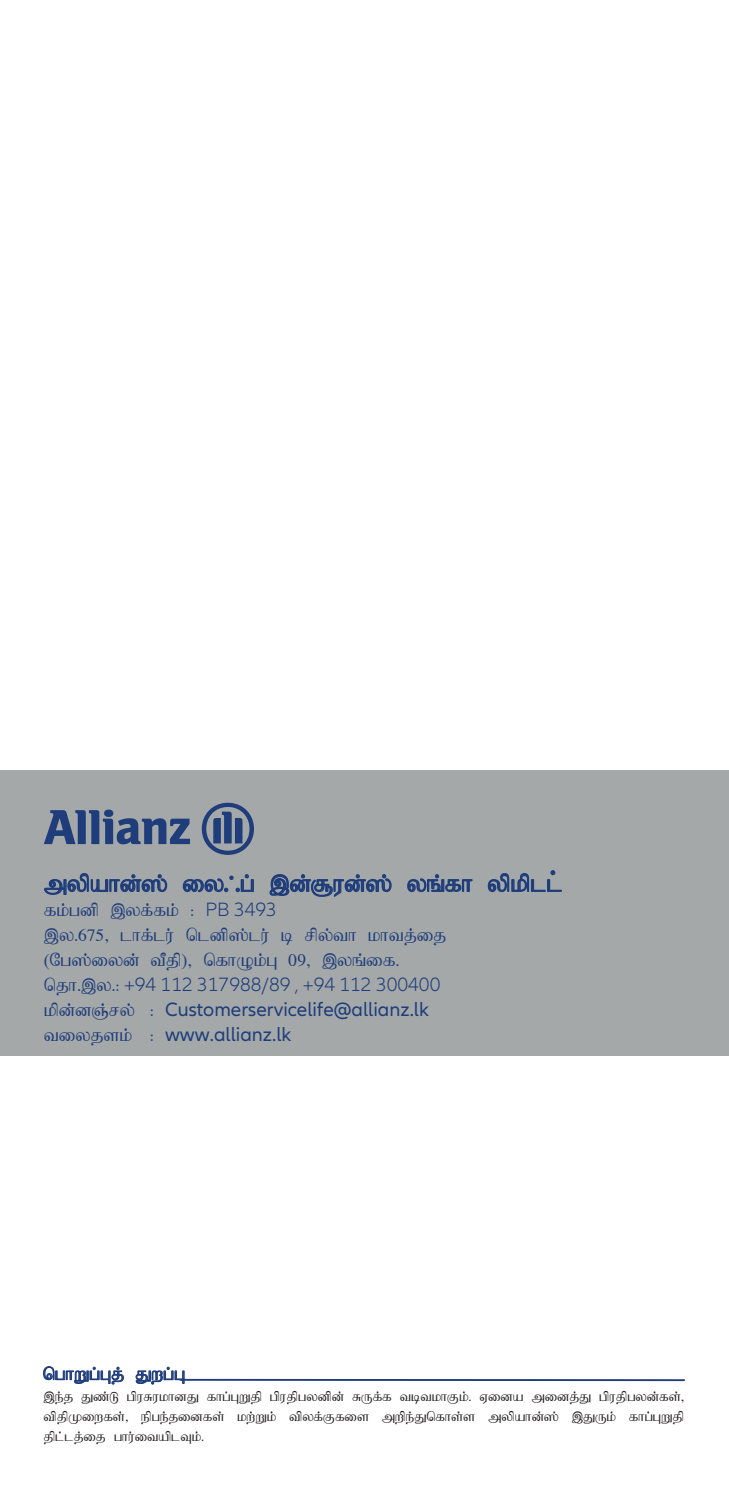
<style>
.page{position:relative;width:729px;height:1489px;background:#fff}
.page>*{position:absolute;margin:0;border:0;box-sizing:border-box;transform-origin:0 0}
.t1{font:26.25px "Baamini";color:#1f3d7b}
.t2{font:20px/25px "Baamini";color:#1f3d7b}
.t3{font:20px/25px "Allianz Neo";color:#1f3d7b}
.t4{font:15px/20px "Baamini";color:#231f20;text-align:justify}
.s1{font-size:32.5px}
.s2{font-family:"Allianz Neo";font-weight:300}
.s3{font-family:"Baamini"}
.s4{font-weight:300}
</style>
<div class="page">
<div style="left:0;top:770px;width:728px;height:285px;background:#a4a8a8"></div>
<svg style="left:44px;top:809px;width:146px;height:35px"></svg>
<svg style="left:202px;top:802px;width:52px;height:52px"></svg>
<svg style="left:44px;top:873px;width:124px;height:22px"></svg>
<svg style="left:182px;top:874px;width:72px;height:19px"></svg>
<svg style="left:269px;top:874px;width:123px;height:23px"></svg>
<svg style="left:407px;top:874px;width:66px;height:19px"></svg>
<svg style="left:487px;top:870px;width:75px;height:23px"></svg>
<hr style="left:179px;top:1378px;width:505px;height:2px;background:#1f3d7b">
<svg style="left:43px;top:1366px;width:81px;height:18px"></svg>
<svg style="left:135px;top:1366px;width:50px;height:18px"></svg>
<h1 class="t1" style="left:44px;top:872px;width:520px">MYPAHD;]; IY/G; ,D;#UD;]; YQ;FH YPKPLL<span class="s1">;</span></h1>
<h2 class="t2" style="left:44px;top:898px;width:403px">FK;GDP ,YF;FK; : <span class="s2">PB 3493<br></span>,Y.675&gt; LHF;LU; NLDP];LU; B RPY;TH KHTJ;IJ (NG];IYD; TPJP)&gt; NFHOK;G 09&gt; ,YQ;IF.</h2>
<h2 class="t3" style="left:44px;top:972px;width:398px"><span class="s3">NJH.,Y.:</span> <span class="s4">+94 112 317988/89 , +94 112 300400<br></span><span class="s3">KPD;DQ;RY; :</span> Customerservicelife@allianz.lk<br><span class="s3">TIYJSK; :</span> www.allianz.lk</h2>
<h2 class="t2" style="left:43px;top:1361px;width:144px">NGHWG;GJ; JWG;G</h2>
<p class="t4" style="left:44px;top:1386px;width:641px">,E;J JZ;L GPURUKHDJ FHG;GWJP GPUJPGYDPD; RUF;F TBTKHFK;. VIDA MIDJ;J GPUJPGYD;FS;&gt; TPJPKIWFS;&gt; EPGE;JIDFS; KW;WK; TPYF;FFIS MWPE;JNFHS;S MYPAHD;]; ,JUK; FHG;GWJP JPL;LJ;IJ GHU;ITAPLTK;.</p>
</div>
